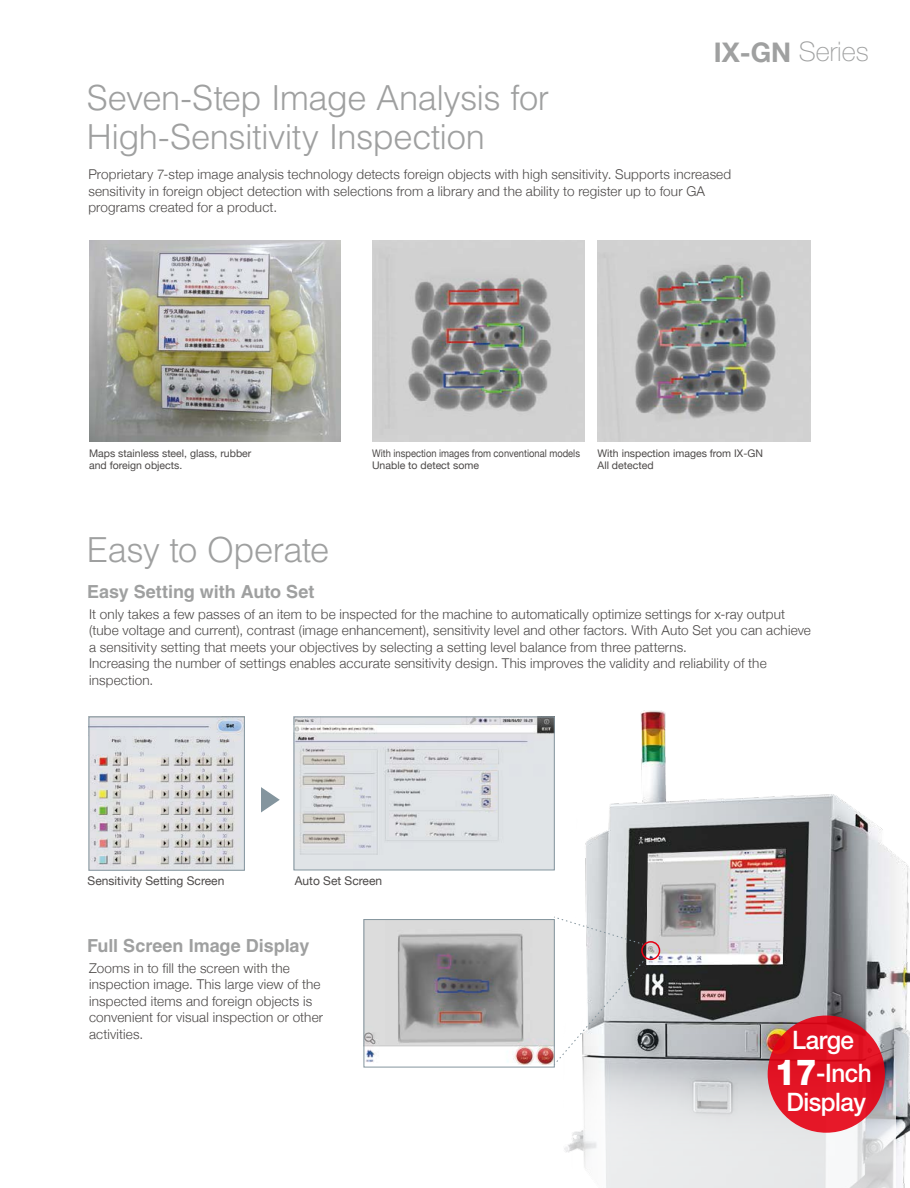
<style>
.page{position:relative;width:910px;height:1188px;background:#fff}
.page>*{position:absolute;margin:0;border:0;box-sizing:border-box;transform-origin:0 0}
.t1{font:800 36px "Helvetica Neue LT Std";color:#fff;scale:.95 1}
.t2{font:300 34.5px/39px "Helvetica LT Std";letter-spacing:-.015em;color:#9fa0a0}
.t3{font:100 27px "Helvetica Neue LT Std";color:#9fa0a0}
.t4{font:500 25.5px/32.2px "Helvetica Neue LT Std";letter-spacing:-.02em;color:#fff;scale:.95 1}
.t5{font:700 18px "Helvetica LT Std";color:#9fa0a0}
.t6{font:300 13.5px/16.5px "Helvetica Neue";letter-spacing:.01em;color:#4c4948}
.t7{font:12px "Helvetica Neue";color:#4c4948}
.t8{font:10.5px/12.6px "Helvetica Neue";color:#4c4948}
.t9{font:10.5px/12.6px "Helvetica Neue";color:#4c4948;scale:.89 1}
.s1{font-family:"Helvetica Neue";font-weight:700}
.s2{font-weight:500;font-size:25.5px}
</style>
<div class="page">
<img style="left:582px;top:710px;width:327px;height:478px">
<svg style="left:545px;top:1066px;width:350px;height:122px"></svg>
<img style="left:296px;top:719px;width:256px;height:149px">
<div style="left:294px;top:717px;width:260px;height:153px;border:1px solid #84959e"></div>
<img style="left:91px;top:719px;width:151px;height:149px">
<div style="left:89px;top:717px;width:155px;height:153px;border:1px solid #84959e"></div>
<img style="left:372px;top:240px;width:212px;height:201px">
<img style="left:597px;top:240px;width:213px;height:201px">
<img style="left:89px;top:240px;width:251px;height:201px">
<img style="left:365px;top:921px;width:187px;height:143px">
<div style="left:363px;top:919px;width:191px;height:148px;border:1px solid #84959e"></div>
<svg style="left:554px;top:917px;width:89px;height:28px"></svg>
<svg style="left:553px;top:958px;width:93px;height:107px"></svg>
<svg style="left:261px;top:787px;width:19px;height:25px"></svg>
<div style="left:641px;top:941px;width:19px;height:19px;border:2px solid #e60012;border-radius:50%"></div>
<svg style="left:767px;top:1016px;width:117px;height:117px;background:#e11424"></svg>
<h3 class="t3" style="left:713px;top:36px;width:157px"><span class="s1">IX-GN</span> Series</h3>
<h2 class="t2" style="left:87px;top:78px;width:464px">Seven-Step Image Analysis for<br>High-Sensitivity Inspection</h2>
<p class="t6" style="left:88px;top:165px;width:644px">Proprietary 7-step image analysis technology detects foreign objects with high sensitivity. Supports increased sensitivity in foreign object detection with selections from a library and the ability to register up to four GA programs created for a product.</p>
<p class="t8" style="left:89px;top:447px;width:164px">Maps stainless steel, glass, rubber and foreign objects.</p>
<p class="t8" style="left:597px;top:447px;width:167px">With inspection images from IX-GN<br>All detected</p>
<p class="t9" style="left:372px;top:447px;width:235px">With inspection images from conventional models<br>Unable to detect some</p>
<h2 class="t2" style="left:87px;top:530px;width:244px">Easy to Operate</h2>
<h3 class="t5" style="left:87px;top:580px;width:229px">Easy Setting with Auto Set</h3>
<p class="t6" style="left:89px;top:605px;width:723px">It only takes a few passes of an item to be inspected for the machine to automatically optimize settings for -x ray output (tube voltage and current ,) contrast (image enhancement ,) sensitivity level and other factors. With Auto Set you can achieve a sensitivity setting that meets your objectives by selecting a setting level balance from three patterns.<br>Increasing the number of settings enables accurate sensitivity design. This improves the validity and reliability of the inspection.</p>
<p class="t7" style="left:88px;top:872px;width:138px">Sensitivity Setting Screen</p>
<p class="t7" style="left:295px;top:872px;width:89px">Auto Set Screen</p>
<h3 class="t5" style="left:87px;top:934px;width:224px">Full Screen Image Display</h3>
<p class="t6" style="left:89px;top:959px;width:235px">Zooms in to fill the screen with the inspection image. This large view of the inspected items and foreign objects is convenient for visual inspection or other activities.</p>
<h3 class="t4" style="left:825px;top:1024px;width:51px;text-indent:-33px">Large<br>Inch</h3>
<h1 class="t1" style="left:774px;top:1051px;width:55px">17<span class="s2">-</span></h1>
<h3 class="t4" style="left:786px;top:1085px;width:85px">Display</h3>
</div>
